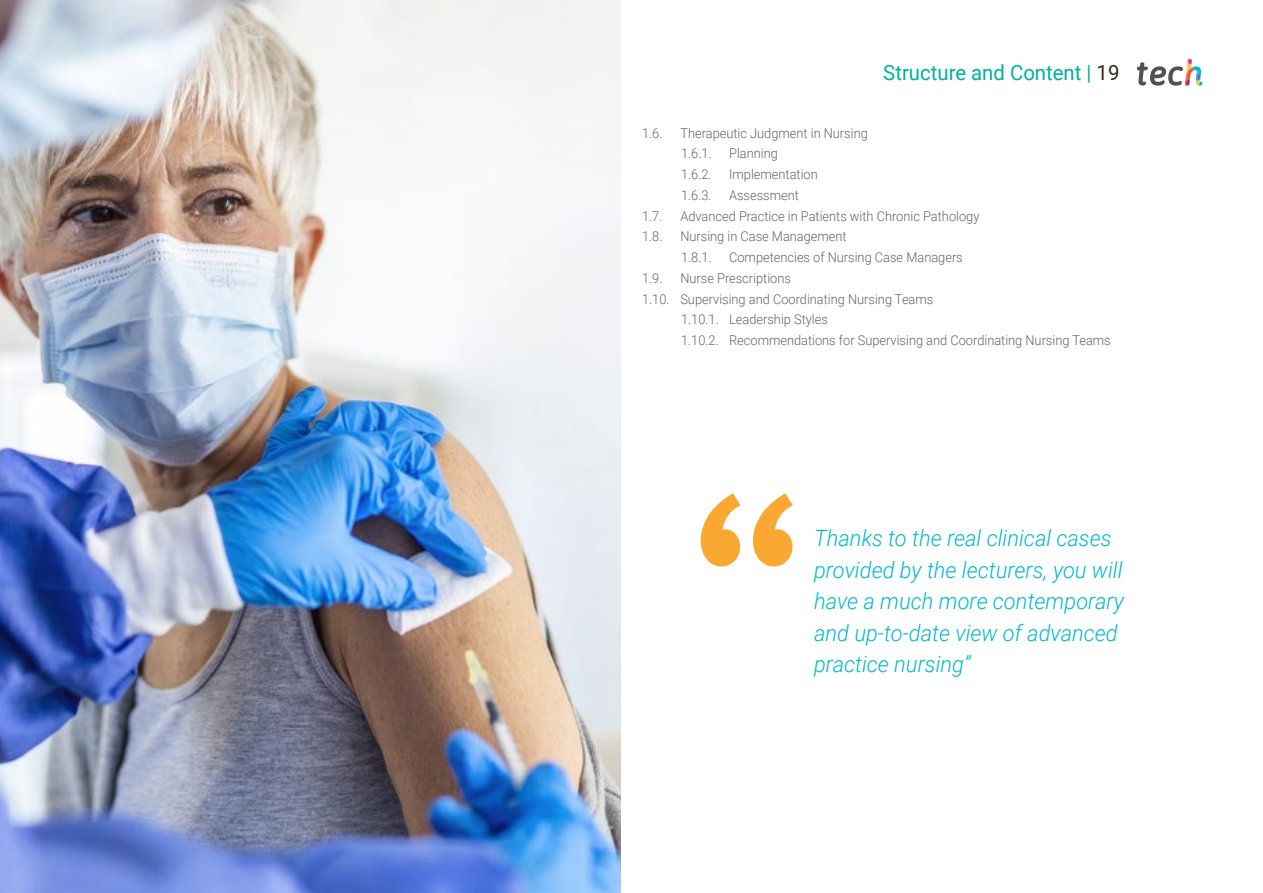
<style>
.page{position:relative;width:1263px;height:893px;background:#fff}
.page>*{position:absolute;margin:0;border:0;box-sizing:border-box;transform-origin:0 0}
.t1{font:italic 300 22.5px/31.5px "Roboto";color:#00bacf}
.t2{font:21px "Roboto";color:#00b19b}
.t3{font:300 13.5px/20.7px "Roboto";color:#61646a;scale:.95 1}
.s1{color:#312e20}
</style>
<div class="page">
<svg style="left:1137px;top:59px;width:65px;height:27px"></svg>
<svg style="left:701px;top:493px;width:92px;height:73px"></svg>
<img style="left:0;top:0;width:621px;height:893px">
<h2 class="t2" style="left:883px;top:57px;width:238px">Structure and Content | <span class="s1">19</span></h2>
<p class="t3" style="left:642px;top:122px;width:23px">1.6.</p>
<p class="t3" style="left:680px;top:122px;width:199px">Therapeutic Judgment in Nursing<br>1.6.1.</p>
<p class="t3" style="left:729px;top:143px;width:53px">Planning</p>
<p class="t3" style="left:681px;top:164px;width:34px">1.6.2.</p>
<p class="t3" style="left:729px;top:164px;width:95px">Implementation</p>
<p class="t3" style="left:681px;top:184px;width:34px">1.6.3.</p>
<p class="t3" style="left:729px;top:184px;width:75px">Assessment</p>
<p class="t3" style="left:642px;top:205px;width:23px">1.7.</p>
<p class="t3" style="left:680px;top:205px;width:316px">Advanced Practice in Patients with Chronic Pathology</p>
<p class="t3" style="left:642px;top:226px;width:23px">1.8.</p>
<p class="t3" style="left:680px;top:226px;width:177px">Nursing in Case Management<br>1.8.1.</p>
<p class="t3" style="left:729px;top:247px;width:247px">Competencies of Nursing Case Managers</p>
<p class="t3" style="left:642px;top:267px;width:23px">1.9.</p>
<p class="t3" style="left:680px;top:267px;width:118px">Nurse Prescriptions</p>
<p class="t3" style="left:642px;top:288px;width:308px">1.10. Supervising and Coordinating Nursing Teams</p>
<p class="t3" style="left:681px;top:309px;width:156px">1.10.1. Leadership Styles</p>
<p class="t3" style="left:681px;top:330px;width:454px">1.10.2. Recommendations for Supervising and Coordinating Nursing Teams</p>
<h1 class="t1" style="left:814px;top:522px;width:312px">Thanks to the real clinical cases provided by the lecturers, you will have a much more contemporary and up-to-date view of advanced practice nursing”</h1>
</div>
